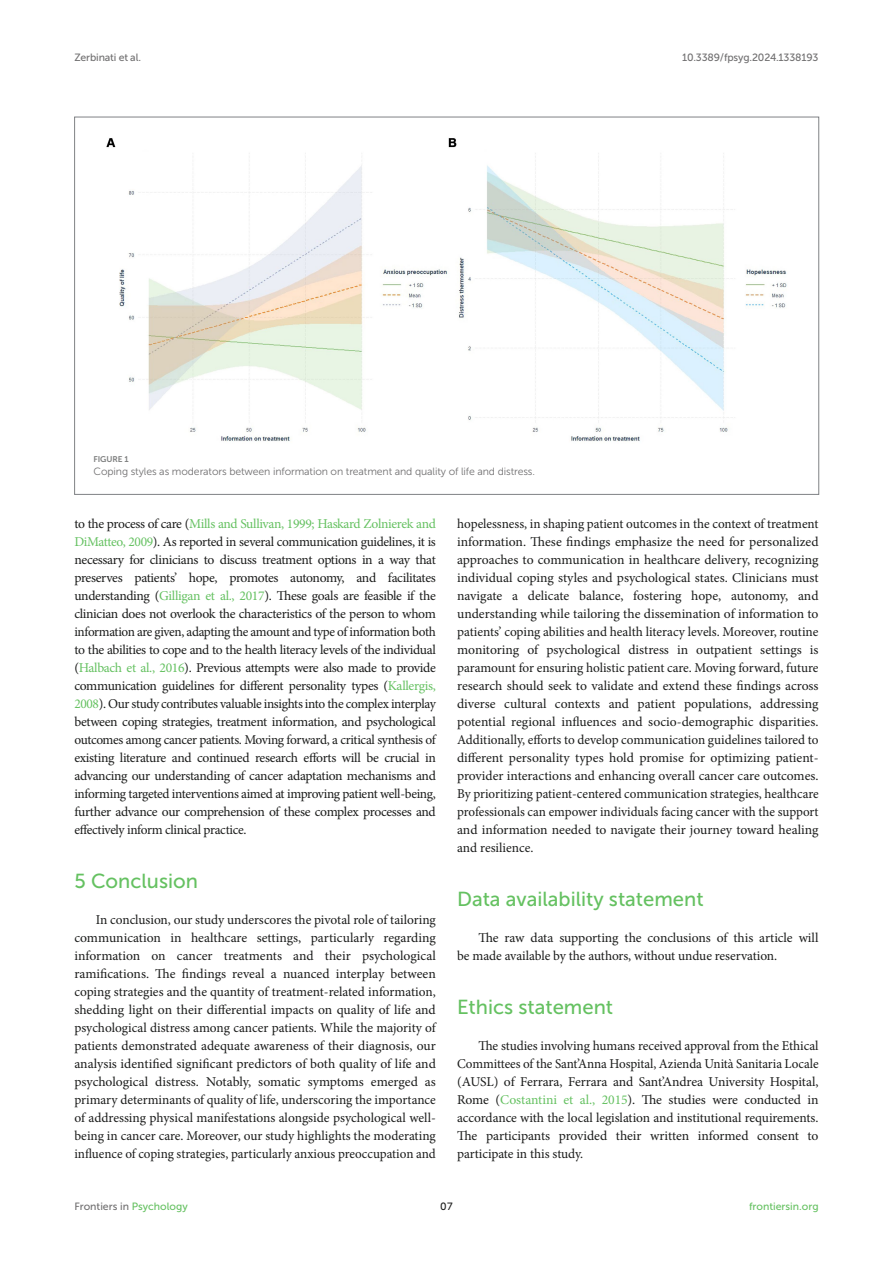
<style>
.page{position:relative;width:893px;height:1263px;background:#fff}
.page>*{position:absolute;margin:0;border:0;box-sizing:border-box;transform-origin:0 0}
.HEAD_1{font:20.25px "Museo Sans 500";color:#65c161}
.TEXT_FLUSH{font:13.5px/18px "Minion Pro";letter-spacing:-.005em;color:#1b1c1b;text-align:justify}
.TEXT{font:13.5px/18px "Minion Pro";letter-spacing:-.025em;color:#1b1c1b;text-align:justify}
.FIG_LEG{font:10.5px "Museo Sans 300";letter-spacing:-.01em;color:#706f70}
.t1{font:10.5px "Museo Sans 500";letter-spacing:-.015em;color:#706f70}
.t2{font:10.5px "Museo Sans 500";color:#65c161}
.t3{font:10.5px "Museo Sans 500";color:#1b1c1b}
.FIG_HD{font:8.25px "Museo Sans 700";letter-spacing:-.01em;color:#7e7f7f}
.s1{color:#65c161}
</style>
<div class="page">
<img style="left:106px;top:138px;width:681px;height:304px">
<p class="t1" style="left:74px;top:51px;width:68px">Zerbinati et al.</p>
<p class="t1" style="left:682px;top:51px;width:138px">10.3389/fpsyg.2024.1338193</p>
<p class="FIG_HD" style="left:94px;top:454px;width:37px">FIGURE 1</p>
<p class="FIG_LEG" style="left:94px;top:466px;width:443px">Coping styles as moderators between information on treatment and quality of life and distress.</p>
<p class="TEXT" style="left:74px;top:515px;width:363px">to the process of care (<span class="s1">Mills and Sullivan, 1999; Haskard Zolnierek and DiMatteo, 2009</span>). As reported in several communication guidelines, it is necessary for clinicians to discuss treatment options in a way that preserves patients’ hope, promotes autonomy, and facilitates understanding (<span class="s1">Gilligan et al., 2017</span>). These goals are feasible if the clinician does not overlook the characteristics of the person to whom information are given, adapting the amount and type of information both to the abilities to cope and to the health literacy levels of the individual (<span class="s1">Halbach et al., 2016</span>). Previous attempts were also made to provide communication guidelines for different personality types (<span class="s1">Kallergis, 2008</span>). Our study contributes valuable insights into the complex interplay between coping strategies, treatment information, and psychological outcomes among cancer patients. Moving forward, a critical synthesis of existing literature and continued research efforts will be crucial in advancing our understanding of cancer adaptation mechanisms and informing targeted interventions aimed at improving patient well-being, further advance our comprehension of these complex processes and effectively inform clinical practice.</p>
<p class="HEAD_1" style="left:74px;top:870px;width:125px">5 Conclusion</p>
<p class="TEXT_FLUSH" style="left:74px;top:911px;width:363px;text-indent:21px">In conclusion, our study underscores the pivotal role of tailoring communication in healthcare settings, particularly regarding information on cancer treatments and their psychological ramifications. The findings reveal a nuanced interplay between coping strategies and the quantity of treatment-related information, shedding light on their differential impacts on quality of life and psychological distress among cancer patients. While the majority of patients demonstrated adequate awareness of their diagnosis, our analysis identified significant predictors of both quality of life and psychological distress. Notably, somatic symptoms emerged as primary determinants of quality of life, underscoring the importance of addressing physical manifestations alongside psychological well&shy;being in cancer care. Moreover, our study highlights the moderating influence of coping strategies, particularly anxious preoccupation and</p>
<p class="TEXT_FLUSH" style="left:457px;top:515px;width:363px">hopelessness, in shaping patient outcomes in the context of treatment information. These findings emphasize the need for personalized approaches to communication in healthcare delivery, recognizing individual coping styles and psychological states. Clinicians must navigate a delicate balance, fostering hope, autonomy, and understanding while tailoring the dissemination of information to patients’ coping abilities and health literacy levels. Moreover, routine monitoring of psychological distress in outpatient settings is paramount for ensuring holistic patient care. Moving forward, future research should seek to validate and extend these findings across diverse cultural contexts and patient populations, addressing potential regional influences and socio-demographic disparities.<br>Additionally, efforts to develop communication guidelines tailored to different personality types hold promise for optimizing patient&shy;provider interactions and enhancing overall cancer care outcomes.<br>By prioritizing patient-centered communication strategies, healthcare professionals can empower individuals facing cancer with the support and information needed to navigate their journey toward healing and resilience.</p>
<p class="HEAD_1" style="left:457px;top:888px;width:248px">Data availability statement</p>
<p class="TEXT_FLUSH" style="left:457px;top:929px;width:363px;text-indent:21px">The raw data supporting the conclusions of this article will be made available by the authors, without undue reservation.</p>
<p class="HEAD_1" style="left:457px;top:996px;width:158px">Ethics statement</p>
<p class="TEXT_FLUSH" style="left:457px;top:1037px;width:363px;text-indent:21px">The studies involving humans received approval from the Ethical Committees of the Sant’Anna Hospital, Azienda Unità Sanitaria Locale (AUSL) of Ferrara, Ferrara and Sant’Andrea University Hospital, Rome (<span class="s1">Costantini et al., 2015</span>). The studies were conducted in accordance with the local legislation and institutional requirements.<br>The participants provided their written informed consent to participate in this study.</p>
<p class="t1" style="left:74px;top:1200px;width:115px">Frontiers in <span class="s1">Psychology</span></p>
<p class="t3" style="left:440px;top:1200px;width:14px">07</p>
<p class="t2" style="left:749px;top:1200px;width:71px">frontiersin.org</p>
</div>
